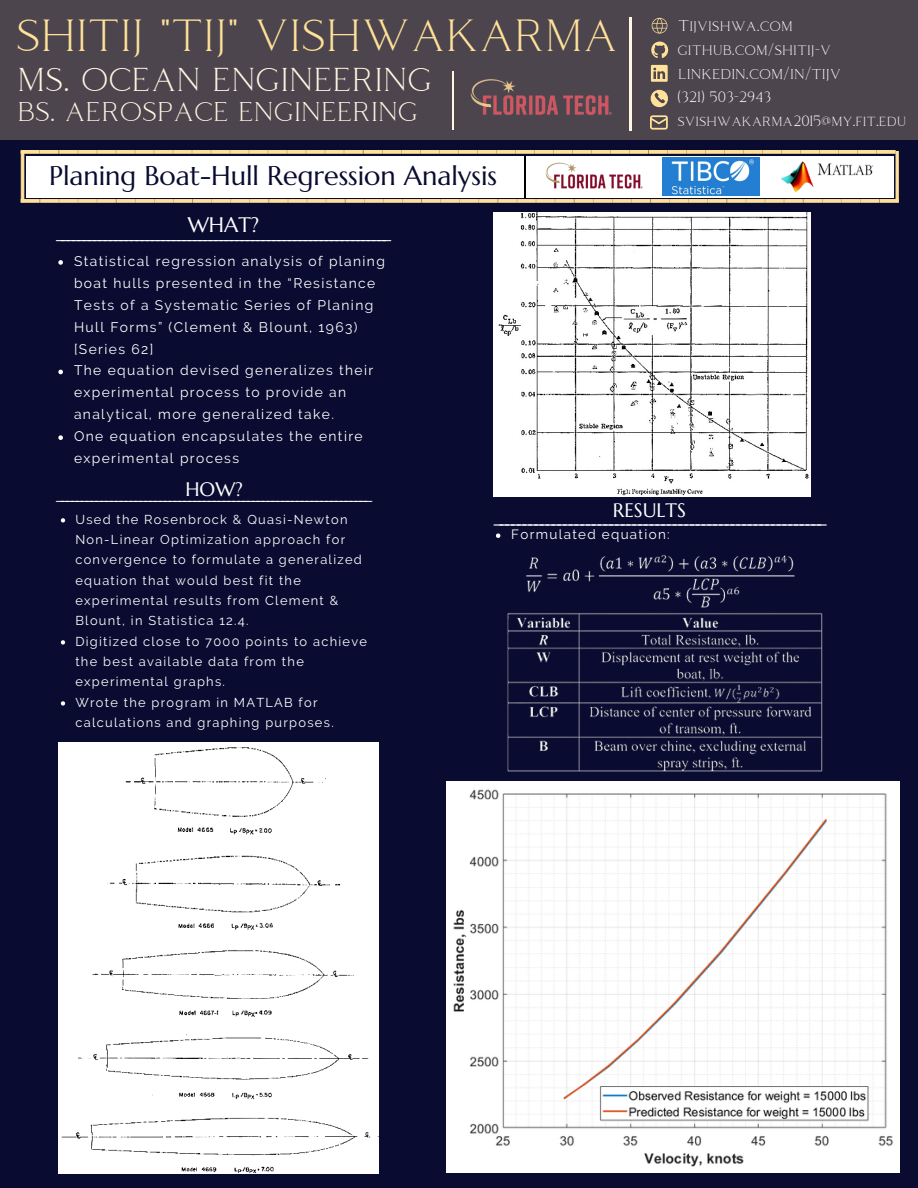
<style>
.page{position:relative;width:918px;height:1188px;background:#090b30}
.page>*{position:absolute;margin:0;border:0;box-sizing:border-box;transform-origin:0 0}
.t1{font:700 48.45px "Lato";color:#ffe19a}
.t2{font:700 48.3px "Lato";color:#ffe19a}
.t3{font:45px "Coldiac";color:#ffe19a}
.t4{font:700 43.5px "Lato";color:#ffe19a}
.t5{font:33px "Coldiac";color:#fff}
.t6{font:27px "Marcellus";color:#090b30}
.t7{font:27px "Coldiac";color:#fff}
.t8{font:21px "Marcellus";color:#fff}
.t9{font:19.5px "Marcellus";color:#fff}
.t10{font:19.2px "Marcellus";color:#fff}
.t11{font:17.55px "Marcellus";color:#fff}
.t12{font:16.35px "Marcellus";color:#fff}
.t13{font:16.2px "Coldiac";color:#fff}
.t14{font:15.6px "Coldiac";color:#fff}
.t15{font:15.15px "Coldiac";color:#fff}
.t16{font:15px "Coldiac";color:#fff}
.t17{font:13.8px/21.9px "Raleway";letter-spacing:.1em;color:#fff}
.t18{font:13.35px "Raleway";letter-spacing:.1em;color:#fff}
.t19{font:12.9px/20.4px "Raleway";letter-spacing:.1em;color:#fff}
</style>
<div class="page">
<div style="left:26px;top:156px;width:867px;height:42px;background:#fff"></div>
<hr style="left:524px;top:156px;width:1px;height:42px;background:#000">
<img style="left:663px;top:158px;width:96px;height:37px">
<img style="left:545px;top:163px;width:98px;height:26px">
<img style="left:780px;top:161px;width:94px;height:32px">
<img style="left:494px;top:213px;width:317px;height:283px">
<div style="left:59px;top:743px;width:319px;height:431px;background:#fff"></div>
<img style="left:526px;top:555px;width:269px;height:53px">
<img style="left:507px;top:613px;width:316px;height:159px">
<img style="left:447px;top:781px;width:453px;height:392px">
<svg style="left:58px;top:260px;width:5px;height:5px"></svg>
<svg style="left:58px;top:370px;width:5px;height:4px"></svg>
<svg style="left:58px;top:435px;width:5px;height:5px"></svg>
<svg style="left:61px;top:518px;width:4px;height:5px"></svg>
<svg style="left:61px;top:640px;width:4px;height:5px"></svg>
<svg style="left:61px;top:701px;width:4px;height:5px"></svg>
<svg style="left:496px;top:533px;width:4px;height:5px"></svg>
<div style="left:0;top:0;width:918px;height:139px;background:#4c454d"></div>
<svg style="left:651px;top:65px;width:17px;height:17px"></svg>
<svg style="left:650px;top:89px;width:18px;height:19px"></svg>
<svg style="left:650px;top:115px;width:18px;height:15px"></svg>
<svg style="left:651px;top:42px;width:17px;height:16px"></svg>
<svg style="left:652px;top:18px;width:15px;height:16px"></svg>
<h3 class="t3" style="left:16px;top:11px;width:604px">SHITIJ "TIJ" VISHWAKARMA</h3>
<h3 class="t5" style="left:18px;top:61px;width:416px">MS. OCEAN ENGINEERING</h3>
<h3 class="t7" style="left:18px;top:97px;width:402px">BS. AEROSPACE ENGINEERING</h3>
<p class="t14" style="left:678px;top:17px;width:116px">Tijvishwa.com</p>
<p class="t14" style="left:677px;top:41px;width:155px">github.com/shitij-v</p>
<p class="t13" style="left:678px;top:64px;width:164px">linkedin.com/in/tijv</p>
<p class="t15" style="left:677px;top:88px;width:95px">(321) 503-2943</p>
<p class="t16" style="left:677px;top:112px;width:230px">svishwakarma2015@my.fit.edu</p>
<h2 class="t2" style="left:21px;top:100px;width:876px">______________________________________________</h2>
<h3 class="t4" style="left:70px;top:151px;width:53px;rotate:90deg">___</h3>
<h3 class="t4" style="left:945px;top:151px;width:53px;rotate:90deg">___</h3>
<h3 class="t6" style="left:49px;top:159px;width:449px">Planing Boat-Hull Regression Analysis</h3>
<h1 class="t1" style="left:21px;top:148px;width:879px">______________________________________________</h1>
<h3 class="t8" style="left:188px;top:211px;width:73px">WHAT?</h3>
<h3 class="t11" style="left:56px;top:220px;width:337px">_______________________________________________________________</h3>
<p class="t17" style="left:74px;top:250px;width:312px">Statistical regression analysis of planing boat hulls presented in the “Resistance Tests of a Systematic Series of Planing Hull Forms” (Clement &amp; Blount, 1963) [Series 62]<br>The equation devised generalizes their experimental process to provide an analytical, more generalized take.<br>One equation encapsulates the entire experimental process</p>
<h3 class="t9" style="left:185px;top:477px;width:59px">HOW?</h3>
<p class="t12" style="left:56px;top:482px;width:318px">________________________________________________________________</p>
<p class="t19" style="left:75px;top:509px;width:293px">Used the Rosenbrock &amp; Quasi-Newton Non-Linear Optimization approach for convergence to formulate a generalized equation that would best fit the experimental results from Clement &amp; Blount, in Statistica 12.4.<br>Digitized close to 7000 points to achieve the best available data from the experimental graphs.<br>Wrote the program in MATLAB for calculations and graphing purposes.</p>
<h3 class="t10" style="left:494px;top:502px;width:335px">_____________________<sup>R</sup>__<sup>E</sup>__<sup>S</sup>_<sup>U</sup>___<sup>L</sup>_<sup>T</sup>__<sup>S</sup>_________________________</h3>
<p class="t18" style="left:511px;top:527px;width:160px">Formulated equation:</p>
</div>
